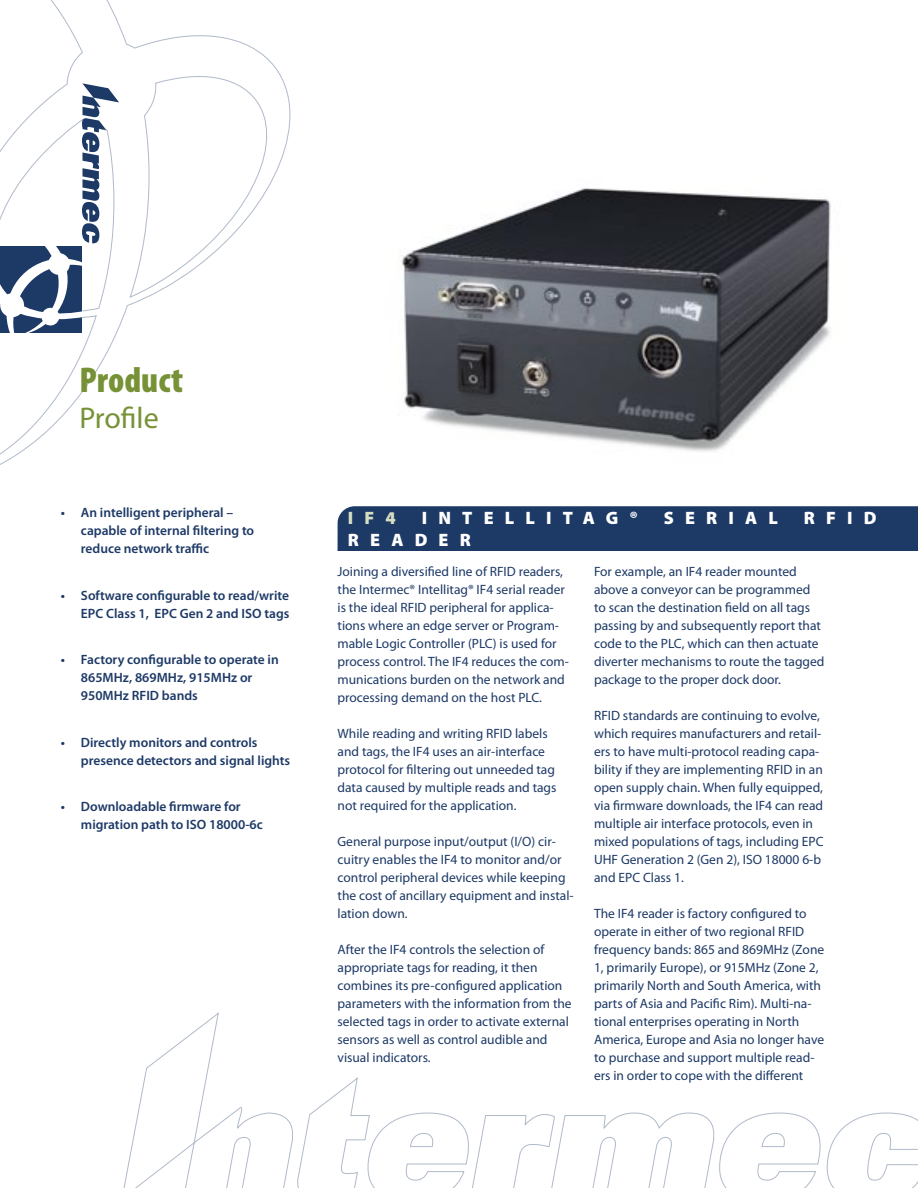
<style>
.page{position:relative;width:918px;height:1188px;background:#fff}
.page>*{position:absolute;margin:0;border:0;box-sizing:border-box;transform-origin:0 0}
.t1{font:900 condensed 36px "Myriad Pro";color:#779236}
.t2{font:30px "Myriad Pro";letter-spacing:-.005em;color:#779236}
.t3{font:900 18px "Myriad Pro";letter-spacing:.62em;color:#fff}
.t4{font:900 18px "Myriad Pro";color:#d6dec3}
.Copyright{font:13.5px/18px "Myriad Pro";color:#1d3966}
.Profile_bullet_paragraph{font:600 13.5px/18px "Myriad Pro";color:#1d3966}
</style>
<div class="page">
<img style="left:401px;top:188px;width:430px;height:264px">
<svg style="left:0;top:0;width:290px;height:465px"></svg>
<svg style="left:0;top:83px;width:119px;height:249px"></svg>
<div style="left:338px;top:506px;width:580px;height:45px;background:#1d3966"></div>
<svg style="left:123px;top:1013px;width:795px;height:175px"></svg>
<p class="t1" style="left:80px;top:359px;width:105px">Product</p>
<p class="t2" style="left:80px;top:401px;width:81px">Profile</p>
<p class="Profile_bullet_paragraph" style="left:81px;top:504px;width:175px;text-indent:-20px">• An intelligent peripheral – capable of internal filtering to reduce network traffic</p>
<p class="Profile_bullet_paragraph" style="left:61px;top:586px;width:230px;text-align:right">• Software configurable to read/write<br>EPC Class 1, EPC Gen 2 and ISO tags</p>
<p class="Profile_bullet_paragraph" style="left:81px;top:651px;width:199px;text-indent:-20px">• Factory configurable to operate in<br>865MHz, 869MHz, 915MHz or<br>950MHz RFID bands</p>
<p class="Profile_bullet_paragraph" style="left:81px;top:733px;width:211px;text-indent:-20px">• Directly monitors and controls presence detectors and signal lights</p>
<p class="Profile_bullet_paragraph" style="left:81px;top:798px;width:183px;text-indent:-20px">• Downloadable firmware for migration path to ISO 18000-6c</p>
<p class="t4" style="left:348px;top:508px;width:49px">IF4</p>
<p class="t3" style="left:422px;top:508px;width:218px">INTELLITAG®</p>
<p class="t3" style="left:664px;top:508px;width:116px">SERIAL</p>
<p class="t3" style="left:804px;top:508px;width:74px">RFID</p>
<p class="t3" style="left:348px;top:530px;width:124px">READER</p>
<p class="Copyright" style="left:338px;top:562px;width:233px">Joining a diversified line of RFID readers, the Intermec® Intellitag® IF4 serial reader is the ideal RFID peripheral for applica&shy;tions where an edge server or Program&shy;mable Logic Controller (PLC) is used for process control. The IF4 reduces the com&shy;munications burden on the network and processing demand on the host PLC.</p>
<p class="Copyright" style="left:338px;top:724px;width:221px">While reading and writing RFID labels and tags, the IF4 uses an air-interface protocol for filtering out unneeded tag data caused by multiple reads and tags not required for the application.</p>
<p class="Copyright" style="left:338px;top:832px;width:238px">General purpose input/output (I/O) cir&shy;cuitry enables the IF4 to monitor and/or control peripheral devices while keeping the cost of ancillary equipment and instal&shy;lation down.</p>
<p class="Copyright" style="left:338px;top:940px;width:236px">After the IF4 controls the selection of appropriate tags for reading, it then combines its pre-configured application parameters with the information from the selected tags in order to activate external sensors as well as control audible and visual indicators.</p>
<p class="Copyright" style="left:594px;top:563px;width:232px">For example, an IF4 reader mounted above a conveyor can be programmed to scan the destination field on all tags passing by and subsequently report that code to the PLC, which can then actuate diverter mechanisms to route the tagged package to the proper dock door.</p>
<p class="Copyright" style="left:594px;top:707px;width:231px">RFID standards are continuing to evolve, which requires manufacturers and retail&shy;ers to have multi-protocol reading capa&shy;bility if they are implementing RFID in an open supply chain. When fully equipped, via firmware downloads, the IF4 can read multiple air interface protocols, even in mixed populations of tags, including EPC UHF Generation 2 (Gen 2), ISO 18000 6-b and EPC Class 1.</p>
<p class="Copyright" style="left:594px;top:905px;width:232px">The IF4 reader is factory configured to operate in either of two regional RFID frequency bands: 865 and 869MHz (Zone 1, primarily Europe), or 915MHz (Zone 2, primarily North and South America, with parts of Asia and Pacific Rim). Multi-na&shy;tional enterprises operating in North America, Europe and Asia no longer have to purchase and support multiple read&shy;ers in order to cope with the different</p>
</div>
